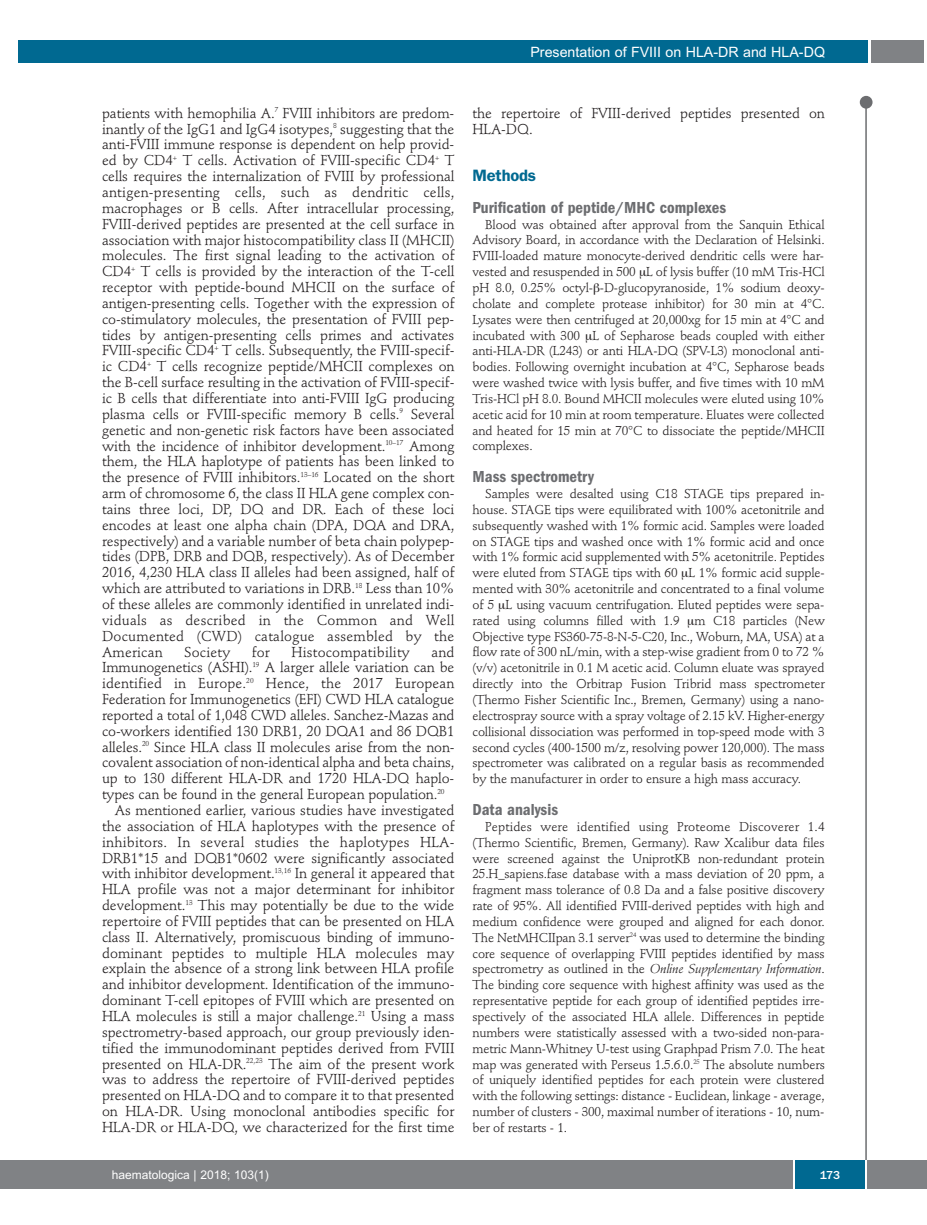
<style>
.page{position:relative;width:927px;height:1225px;background:#fff}
.page>*{position:absolute;margin:0;border:0;box-sizing:border-box;transform-origin:0 0}
.t1{font:600 condensed 16.5px "Franklin Gothic";color:#6c6d70}
.t2{font:600 16.5px "Franklin Gothic";letter-spacing:-.01em;color:#006991}
.t3{font:14.25px/15.9px "Stempel Schneidler";letter-spacing:-.005em;color:#231f20;text-align:justify}
.t4{font:14.25px "Stempel Schneidler";letter-spacing:.015em;color:#231f20}
.t5{font:14.25px "Arial";color:#fff}
.t6{font:12.75px/15.9px "Stempel Schneidler";letter-spacing:-.015em;color:#231f20;text-align:justify}
.t7{font:12px "Arial";color:#fff}
.t8{font:500 12px "Franklin Gothic";color:#fff}
.s1{font-style:italic}
</style>
<div class="page">
<div style="left:860px;top:96px;width:12px;height:13px;background:#6c6d70;border-radius:50%"></div>
<hr style="left:865px;top:98px;width:2px;height:1062px;background:#6c6d70">
<div style="left:871px;top:40px;width:52px;height:22px;background:#808285"></div>
<div style="left:18px;top:40px;width:849px;height:22px;background:#006991"></div>
<div style="left:17px;top:1160px;width:910px;height:28px;background:#808285"></div>
<div style="left:795px;top:1160px;width:70px;height:28px;background:#006991"></div>
<hr style="left:793px;top:1160px;width:2px;height:28px;background:#fff">
<hr style="left:865px;top:1160px;width:2px;height:28px;background:#fff">
<div style="left:0;top:1160px;width:17px;height:28px;background:#808285"></div>
<p class="t5" style="left:530px;top:44px;width:296px">Presentation of FVIII on HLA-DR and HLA-DQ</p>
<p class="t3" style="left:102px;top:106px;width:354px">patients with hemophilia A.<sup>7</sup> FVIII inhibitors are predom&shy;inantly of the IgG1 and IgG4 isotypes,<sup>8</sup> suggesting that the anti-FVIII immune response is dependent on help provid&shy;ed by CD4<sup>+</sup> T cells. Activation of FVIII-specific CD4<sup>+</sup> T cells requires the internalization of FVIII by professional antigen-presenting cells, such as dendritic cells, macrophages or B cells. After intracellular processing, FVIII-derived peptides are presented at the cell surface in association with major histocompatibility class II (MHCII) molecules. The first signal leading to the activation of CD4<sup>+</sup> T cells is provided by the interaction of the T-cell receptor with peptide-bound MHCII on the surface of antigen-presenting cells. Together with the expression of co-stimulatory molecules, the presentation of FVIII pep&shy;tides by antigen-presenting cells primes and activates FVIII-specific CD4<sup>+</sup> T cells. Subsequently, the FVIII-specif&shy;ic CD4<sup>+</sup> T cells recognize peptide/MHCII complexes on the B-cell surface resulting in the activation of FVIII-specif&shy;ic B cells that differentiate into anti-FVIII IgG producing plasma cells or FVIII-specific memory B cells.<sup>9</sup> Several genetic and non-genetic risk factors have been associated with the incidence of inhibitor development.<sup>10–17</sup> Among them, the HLA haplotype of patients has been linked to the presence of FVIII inhibitors.<sup>13–16</sup> Located on the short arm of chromosome 6, the class II HLA gene complex con&shy;tains three loci, DP, DQ and DR. Each of these loci encodes at least one alpha chain (DPA, DQA and DRA, respectively) and a variable number of beta chain polypep&shy;tides (DPB, DRB and DQB, respectively). As of December 2016, 4,230 HLA class II alleles had been assigned, half of which are attributed to variations in DRB.<sup>18</sup> Less than 10% of these alleles are commonly identified in unrelated indi&shy;viduals as described in the Common and Well Documented (CWD) catalogue assembled by the American</p>
<p class="t3" style="left:184px;top:645px;width:47px">Society</p>
<p class="t3" style="left:252px;top:645px;width:19px">for</p>
<p class="t3" style="left:292px;top:645px;width:120px">Histocompatibility</p>
<p class="t3" style="left:431px;top:645px;width:24px">and</p>
<p class="t3" style="left:102px;top:661px;width:354px">Immunogenetics (ASHI).<sup>19</sup> A larger allele variation can be</p>
<p class="t3" style="left:102px;top:677px;width:354px">identified in Europe.<sup>20</sup> Hence, the 2017 European</p>
<p class="t3" style="left:102px;top:692px;width:354px">Federation for Immunogenetics (EFI) CWD HLA catalogue</p>
<p class="t3" style="left:102px;top:708px;width:354px">reported a total of 1,048 CWD alleles. Sanchez-Mazas and</p>
<p class="t3" style="left:102px;top:724px;width:354px">co-workers identified 130 DRB1, 20 DQA1 and 86 DQB1</p>
<p class="t3" style="left:102px;top:740px;width:354px">alleles.<sup>20</sup> Since HLA class II molecules arise from the non-</p>
<p class="t3" style="left:102px;top:756px;width:354px">covalent association of non-identical alpha and beta chains,</p>
<p class="t3" style="left:102px;top:772px;width:354px">up to 130 different HLA-DR and 1720 HLA-DQ haplo-</p>
<p class="t3" style="left:102px;top:787px;width:344px">types can be found in the general European population.<sup>20</sup></p>
<p class="t3" style="left:115px;top:803px;width:341px">As mentioned earlier, various studies have investigated</p>
<p class="t3" style="left:102px;top:819px;width:354px">the association of HLA haplotypes with the presence of</p>
<p class="t4" style="left:102px;top:836px;width:354px">inhibitors. In several studies the haplotypes HLA-</p>
<p class="t3" style="left:102px;top:851px;width:354px">DRB1*15 and DQB1*0602 were significantly associated</p>
<p class="t3" style="left:102px;top:867px;width:354px">with inhibitor development.<sup>13,16</sup> In general it appeared that</p>
<p class="t3" style="left:102px;top:882px;width:354px">HLA profile was not a major determinant for inhibitor</p>
<p class="t3" style="left:102px;top:898px;width:354px">development.<sup>13</sup> This may potentially be due to the wide</p>
<p class="t3" style="left:102px;top:914px;width:354px">repertoire of FVIII peptides that can be presented on HLA</p>
<p class="t3" style="left:102px;top:930px;width:354px">class II. Alternatively, promiscuous binding of immuno-</p>
<p class="t3" style="left:102px;top:946px;width:354px">dominant peptides to multiple HLA molecules may</p>
<p class="t3" style="left:102px;top:962px;width:354px">explain the absence of a strong link between HLA profile</p>
<p class="t3" style="left:102px;top:978px;width:354px">and inhibitor development. Identification of the immuno -</p>
<p class="t3" style="left:102px;top:993px;width:354px">dominant T-cell epitopes of FVIII which are presented on</p>
<p class="t3" style="left:102px;top:1009px;width:354px">HLA molecules is still a major challenge.<sup>21</sup> Using a mass</p>
<p class="t3" style="left:102px;top:1025px;width:354px">spectrometry-based approach, our group previously iden-</p>
<p class="t3" style="left:102px;top:1041px;width:354px">tified the immunodominant peptides derived from FVIII</p>
<p class="t3" style="left:102px;top:1057px;width:354px">presented on HLA-DR.<sup>22,23</sup> The aim of the present work</p>
<p class="t3" style="left:102px;top:1073px;width:354px">was to address the repertoire of FVIII-derived peptides</p>
<p class="t3" style="left:102px;top:1088px;width:354px">presented on HLA-DQ and to compare it to that presented</p>
<p class="t3" style="left:102px;top:1104px;width:354px">on HLA-DR. Using monoclonal antibodies specific for</p>
<p class="t3" style="left:102px;top:1120px;width:354px">HLA-DR or HLA-DQ, we characterized for the first time</p>
<p class="t3" style="left:472px;top:106px;width:354px">the repertoire of FVIII-derived peptides presented on<br>HLA-DQ.</p>
<p class="t2" style="left:472px;top:170px;width:65px">Methods</p>
<p class="t1" style="left:472px;top:202px;width:255px">Purification of peptide/MHC complexes</p>
<p class="t6" style="left:472px;top:217px;width:354px;text-indent:13px">Blood was obtained after approval from the Sanquin Ethical Advisory Board, in accordance with the Declaration of Helsinki.<br>FVIII-loaded mature monocyte-derived dendritic cells were har&shy;vested and resuspended in 500 L of lysis buffer (10 mM Tris-HCl pH 8.0, 0.25% octyl- -D-glucopyranoside, 1% sodium deoxy&shy;cholate and complete protease inhibitor) for 30 min at 4°C.<br>Lysates were then centrifuged at 20,000xg for 15 min at 4°C and incubated with 300 L of Sepharose beads coupled with either anti-HLA-DR (L243) or anti HLA-DQ (SPV-L3) monoclonal anti&shy;bodies. Following overnight incubation at 4°C, Sepharose beads were washed twice with lysis buffer, and five times with 10 mM Tris-HCl pH 8.0. Bound MHCII molecules were eluted using 10% acetic acid for 10 min at room temperature. Eluates were collected and heated for 15 min at 70°C to dissociate the peptide/MHCII complexes.</p>
<p class="t1" style="left:472px;top:471px;width:123px">Mass spectrometry</p>
<p class="t6" style="left:472px;top:487px;width:354px;text-indent:13px">Samples were desalted using C18 STAGE tips prepared in&shy;house. STAGE tips were equilibrated with 100% acetonitrile and subsequently washed with 1% formic acid. Samples were loaded on STAGE tips and washed once with 1% formic acid and once with 1% formic acid supplemented with 5% acetonitrile. Peptides were eluted from STAGE tips with 60 L 1% formic acid supple&shy;mented with 30% acetonitrile and concentrated to a final volume of 5 L using vacuum centrifugation. Eluted peptides were sepa&shy;rated using columns filled with 1.9 m C18 particles (New Objective type FS360-75-8-N-5-C20, Inc., Woburn, MA, USA) at a flow rate of 300 nL/min, with a step-wise gradient from 0 to 72 % (v/v) acetonitrile in 0.1 M acetic acid. Column eluate was sprayed directly into the Orbitrap Fusion Tribrid mass spectrometer (Thermo Fisher Scientific Inc., Bremen, Germany) using a nano&shy;electrospray source with a spray voltage of 2.15 kV. Higher-energy collisional dissociation was performed in top-speed mode with 3 second cycles (400-1500 m/z, resolving power 120,000). The mass spectrometer was calibrated on a regular basis as recommended by the manufacturer in order to ensure a high mass accuracy.</p>
<p class="t1" style="left:472px;top:804px;width:87px">Data analysis</p>
<p class="t6" style="left:472px;top:819px;width:354px;text-indent:13px">Peptides were identified using Proteome Discoverer 1.4 (Thermo Scientific, Bremen, Germany). Raw Xcalibur data files were screened against the UniprotKB non-redundant protein 25.H_sapiens.fase database with a mass deviation of 20 ppm, a fragment mass tolerance of 0.8 Da and a false positive discovery rate of 95%. All identified FVIII-derived peptides with high and medium confidence were grouped and aligned for each donor.<br>The NetMHCIIpan 3.1 server<sup>24</sup> was used to determine the binding core sequence of overlapping FVIII peptides identified by mass spectrometry as outlined in the <span class="s1">Online Supplementary Information</span>.<br>The binding core sequence with highest affinity was used as the representative peptide for each group of identified peptides irre&shy;spectively of the associated HLA allele. Differences in peptide numbers were statistically assessed with a two-sided non-para&shy;metric Mann-Whitney U-test using Graphpad Prism 7.0. The heat map was generated with Perseus 1.5.6.0.<sup>25</sup> The absolute numbers of uniquely identified peptides for each protein were clustered with the following settings: distance - Euclidean, linkage - average, number of clusters - 300, maximal number of iterations - 10, num&shy;ber of restarts - 1.</p>
<p class="t7" style="left:112px;top:1167px;width:158px">haematologica | 2018; 103(1)</p>
<p class="t8" style="left:820px;top:1167px;width:22px">173</p>
</div>
